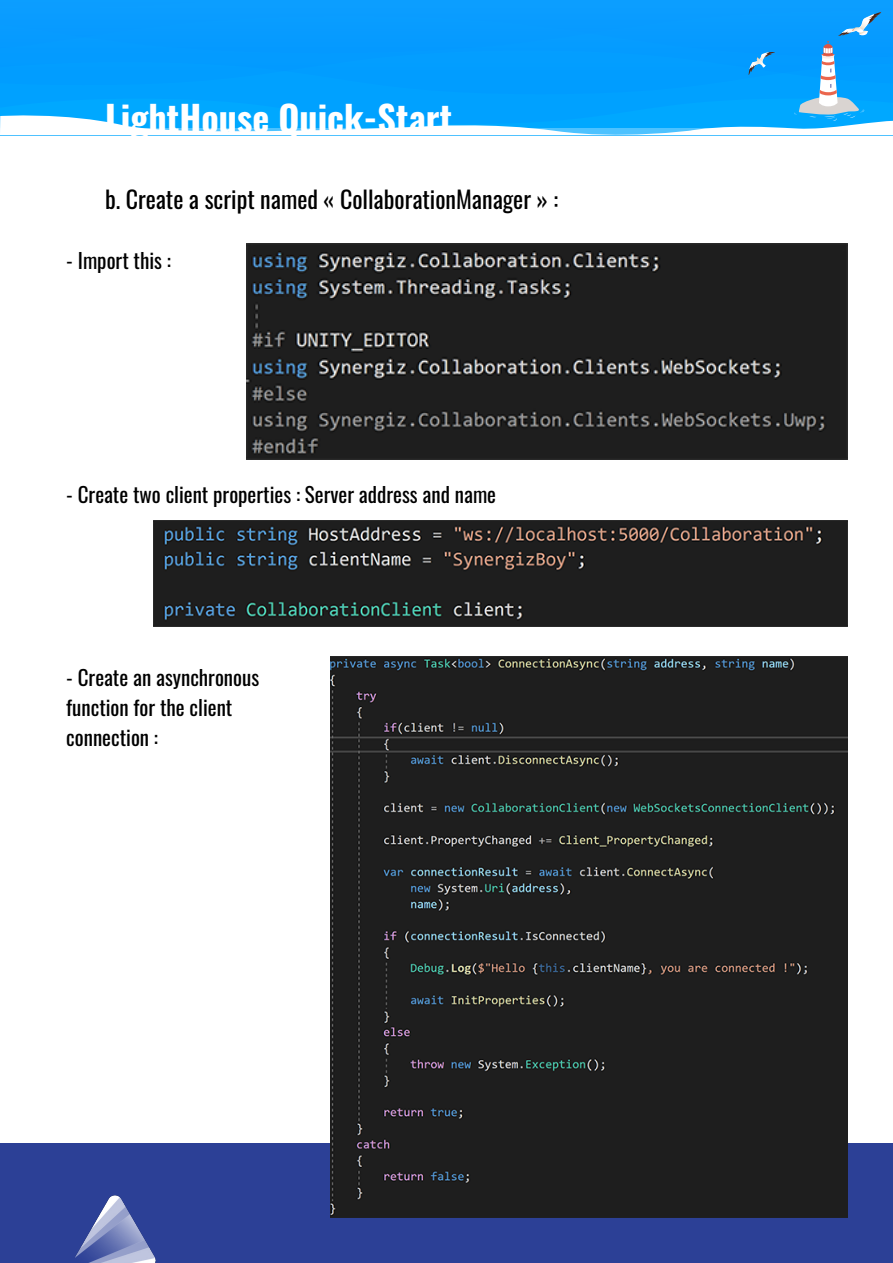
<style>
.page{position:relative;width:893px;height:1263px;background:#fff}
.page>*{position:absolute;margin:0;border:0;box-sizing:border-box;transform-origin:0 0}
.t1{font:700 36px "Oswald";color:#fff}
.t2{font:24px "Oswald";color:#000}
.t3{font:21px/30px "Oswald";color:#000}
</style>
<div class="page">
<div style="left:0;top:1143px;width:893px;height:120px;background:#2c4096"></div>
<img style="left:75px;top:1195px;width:81px;height:68px">
<img style="left:331px;top:656px;width:517px;height:562px">
<img style="left:246px;top:244px;width:602px;height:215px">
<img style="left:153px;top:521px;width:695px;height:105px">
<svg style="left:0;top:0;width:893px;height:135px;background:#16a5fe"></svg>
<p class="t1" style="left:105px;top:99px;width:349px">LightHouse Quick-Start</p>
<p class="t2" style="left:105px;top:178px;width:455px">b. Create a script named « CollaborationManager » :</p>
<p class="t3" style="left:66px;top:243px;width:106px">- Import this :</p>
<p class="t3" style="left:66px;top:477px;width:431px">- Create two client properties : Server address and name</p>
<p class="t3" style="left:66px;top:660px;width:194px">- Create an asynchronous function for the client connection :</p>
</div>
